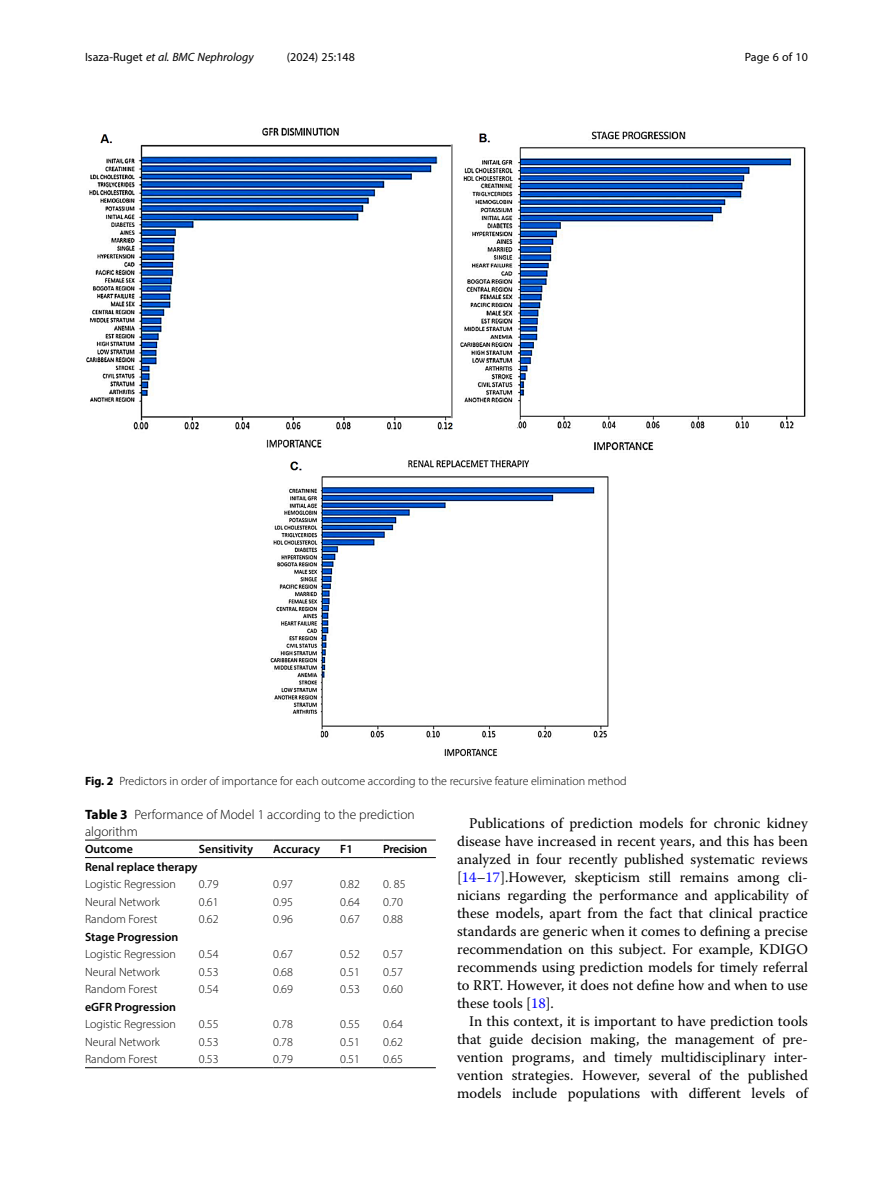
<style>
.page{position:relative;width:893px;height:1191px;background:#fff}
.page>*{position:absolute;margin:0;border:0;box-sizing:border-box;transform-origin:0 0}
.Body_Text_Indent{font:14.7px/18px "Warnock Pro";color:#000;text-align:justify}
.Table_Caption{font:300 13.5px/16.5px "Myriad Pro";color:#000}
.Table_Body{font:300 12px "Myriad Pro";color:#000}
.Figure_Caption{font:300 12px "Myriad Pro";color:#000}
.Table_Body-2{font:600 12px "Myriad Pro";color:#000}
.t1{font:italic 12px "Myriad Pro";color:#000}
.Table_Head{font:600 12px "Myriad Pro";color:#000}
.t2{font:12px "Myriad Pro";color:#000}
.Table_Head-2{font:600 12px "Myriad Pro";letter-spacing:-.03em;color:#000}
.s1{font-style:normal}
.s2{font-weight:700}
.s3{color:#00f}
</style>
<div class="page">
<hr style="left:85px;top:857px;width:114px;height:1px;background:#000">
<hr style="left:199px;top:840px;width:74px;height:1px;background:#000">
<hr style="left:199px;top:857px;width:74px;height:1px;background:#000">
<hr style="left:273px;top:840px;width:67px;height:1px;background:#000">
<hr style="left:273px;top:857px;width:67px;height:1px;background:#000">
<hr style="left:340px;top:840px;width:43px;height:1px;background:#000">
<hr style="left:340px;top:857px;width:43px;height:1px;background:#000">
<hr style="left:383px;top:840px;width:53px;height:1px;background:#000">
<hr style="left:383px;top:857px;width:53px;height:1px;background:#000">
<hr style="left:85px;top:1067px;width:114px;height:1px;background:#000">
<hr style="left:199px;top:1067px;width:74px;height:1px;background:#000">
<hr style="left:273px;top:1067px;width:67px;height:1px;background:#000">
<hr style="left:340px;top:1067px;width:43px;height:1px;background:#000">
<hr style="left:383px;top:1067px;width:53px;height:1px;background:#000">
<hr style="left:85px;top:840px;width:114px;height:1px;background:#000">
<img style="left:86px;top:127px;width:720px;height:630px">
<p class="t1" style="left:85px;top:50px;width:170px"><span class="s1">Isaza-Ruget</span> et al. BMC Nephrology</p>
<p class="t2" style="left:287px;top:50px;width:70px">(2024) 25:148</p>
<p class="t2" style="left:745px;top:50px;width:65px">Page 6 of 10</p>
<p class="Figure_Caption" style="left:85px;top:774px;width:543px"><span class="s2">Fig. 2</span> Predictors in order of importance for each outcome according to the recursive feature elimination method</p>
<p class="Table_Caption" style="left:85px;top:806px;width:331px"><span class="s2">Table 3</span> Performance of Model 1 according to the prediction algorithm</p>
<p class="Table_Head" style="left:85px;top:841px;width:49px">Outcome</p>
<p class="Table_Head" style="left:199px;top:841px;width:56px">Sensitivity</p>
<p class="Table_Head" style="left:273px;top:841px;width:48px">Accuracy</p>
<p class="Table_Head" style="left:340px;top:841px;width:14px">F1</p>
<p class="Table_Head-2" style="left:383px;top:841px;width:46px">Precision</p>
<p class="Table_Body-2" style="left:85px;top:859px;width:114px">Renal replace therapy</p>
<p class="Table_Body" style="left:85px;top:877px;width:93px">Logistic Regression</p>
<p class="Table_Body" style="left:199px;top:877px;width:21px">0.79</p>
<p class="Table_Body" style="left:273px;top:877px;width:21px">0.97</p>
<p class="Table_Body" style="left:340px;top:877px;width:21px">0.82</p>
<p class="Table_Body" style="left:383px;top:877px;width:24px">0. 85</p>
<p class="Table_Body" style="left:85px;top:894px;width:76px">Neural Network</p>
<p class="Table_Body" style="left:199px;top:894px;width:21px">0.61</p>
<p class="Table_Body" style="left:273px;top:894px;width:21px">0.95</p>
<p class="Table_Body" style="left:340px;top:894px;width:21px">0.64</p>
<p class="Table_Body" style="left:383px;top:894px;width:21px">0.70</p>
<p class="Table_Body" style="left:85px;top:912px;width:74px">Random Forest</p>
<p class="Table_Body" style="left:199px;top:912px;width:21px">0.62</p>
<p class="Table_Body" style="left:273px;top:912px;width:21px">0.96</p>
<p class="Table_Body" style="left:340px;top:912px;width:21px">0.67</p>
<p class="Table_Body" style="left:383px;top:912px;width:21px">0.88</p>
<p class="Table_Body-2" style="left:85px;top:929px;width:95px">Stage Progression</p>
<p class="Table_Body" style="left:85px;top:947px;width:93px">Logistic Regression</p>
<p class="Table_Body" style="left:199px;top:947px;width:21px">0.54</p>
<p class="Table_Body" style="left:273px;top:947px;width:21px">0.67</p>
<p class="Table_Body" style="left:340px;top:947px;width:21px">0.52</p>
<p class="Table_Body" style="left:383px;top:947px;width:21px">0.57</p>
<p class="Table_Body" style="left:85px;top:964px;width:76px">Neural Network</p>
<p class="Table_Body" style="left:199px;top:964px;width:21px">0.53</p>
<p class="Table_Body" style="left:273px;top:964px;width:21px">0.68</p>
<p class="Table_Body" style="left:340px;top:964px;width:21px">0.51</p>
<p class="Table_Body" style="left:383px;top:964px;width:21px">0.57</p>
<p class="Table_Body" style="left:85px;top:982px;width:74px">Random Forest</p>
<p class="Table_Body" style="left:199px;top:982px;width:21px">0.54</p>
<p class="Table_Body" style="left:273px;top:982px;width:21px">0.69</p>
<p class="Table_Body" style="left:340px;top:982px;width:21px">0.53</p>
<p class="Table_Body" style="left:383px;top:982px;width:21px">0.60</p>
<p class="Table_Body-2" style="left:85px;top:999px;width:92px">eGFR Progression</p>
<p class="Table_Body" style="left:85px;top:1017px;width:93px">Logistic Regression</p>
<p class="Table_Body" style="left:199px;top:1017px;width:21px">0.55</p>
<p class="Table_Body" style="left:273px;top:1017px;width:21px">0.78</p>
<p class="Table_Body" style="left:340px;top:1017px;width:21px">0.55</p>
<p class="Table_Body" style="left:383px;top:1017px;width:21px">0.64</p>
<p class="Table_Body" style="left:85px;top:1034px;width:76px">Neural Network</p>
<p class="Table_Body" style="left:199px;top:1034px;width:21px">0.53</p>
<p class="Table_Body" style="left:273px;top:1034px;width:21px">0.78</p>
<p class="Table_Body" style="left:340px;top:1034px;width:21px">0.51</p>
<p class="Table_Body" style="left:383px;top:1034px;width:21px">0.62</p>
<p class="Table_Body" style="left:85px;top:1052px;width:74px">Random Forest</p>
<p class="Table_Body" style="left:199px;top:1052px;width:21px">0.53</p>
<p class="Table_Body" style="left:273px;top:1052px;width:21px">0.79</p>
<p class="Table_Body" style="left:340px;top:1052px;width:21px">0.51</p>
<p class="Table_Body" style="left:383px;top:1052px;width:21px">0.65</p>
<p class="Body_Text_Indent" style="left:457px;top:814px;width:352px;text-indent:12px">Publications of prediction models for chronic kidney disease have increased in recent years, and this has been analyzed in four recently published systematic reviews [<span class="s3">14</span>–<span class="s3">17</span>].However, skepticism still remains among cli&shy;nicians regarding the performance and applicability of these models, apart from the fact that clinical practice standards are generic when it comes to defining a precise recommendation on this subject. For example, KDIGO recommends using prediction models for timely referral to RRT. However, it does not define how and when to use these tools [<span class="s3">18</span>].</p>
<p class="Body_Text_Indent" style="left:457px;top:1012px;width:352px;text-indent:12px">In this context, it is important to have prediction tools that guide decision making, the management of pre&shy;vention programs, and timely multidisciplinary inter&shy;vention strategies. However, several of the published models include populations with different levels of</p>
</div>
